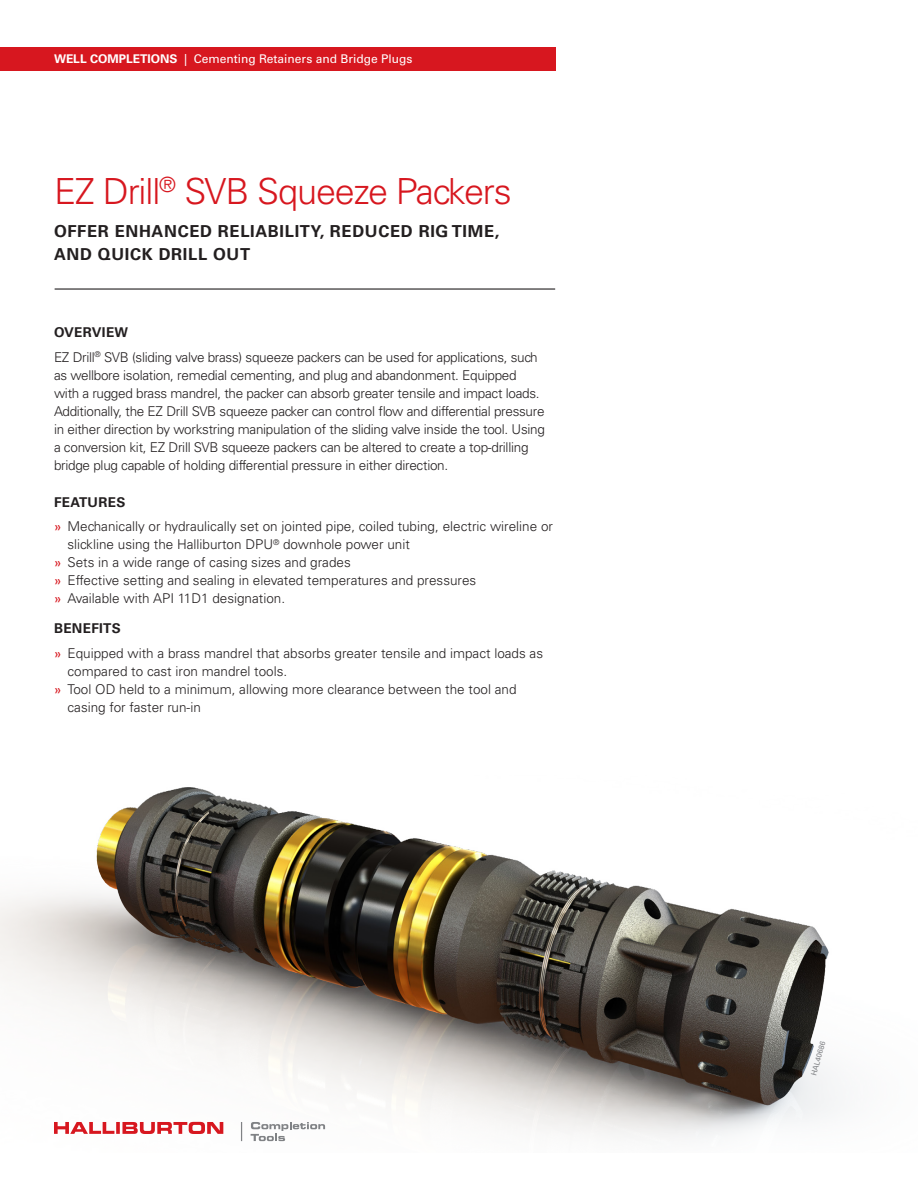
<style>
.page{position:relative;width:918px;height:1188px;background:#fff}
.page>*{position:absolute;margin:0;border:0;box-sizing:border-box;transform-origin:0 0}
.Case_Study_Title___2{font:300 36px "Univers LT Std";letter-spacing:-.03em;color:#d7171f}
.Subhead{font:700 16.5px/22.5px "Univers LT Std";letter-spacing:.04em;color:#231f20}
.Body{font:300 13.5px/18px "Univers LT Std";letter-spacing:-.02em;color:#231f20}
.Body-2{font:300 13.5px/18px "Univers LT Std";color:#231f20}
.Body_Subhead{font:700 13.5px "Univers LT Std";letter-spacing:.025em;color:#231f20}
.t1{font:12px "Univers LT Std";color:#fff}
.t2{font:700 12px "Univers LT Std";color:#fff}
.HAL_Number{font:7.5px "Univers LT Std";color:#808285}
.s1{font-weight:700}
.s2{font-weight:400;color:#d7171f}
</style>
<div class="page">
<img style="left:1px;top:787px;width:836px;height:355px">
<hr style="left:55px;top:288px;width:500px;height:2px;background:#231f20">
<div style="left:0;top:47px;width:555px;height:23px;background:#d7171f"></div>
<svg style="left:54px;top:1122px;width:169px;height:12px"></svg>
<svg style="left:251px;top:1122px;width:74px;height:19px"></svg>
<svg style="left:241px;top:1122px;width:1px;height:19px"></svg>
<p class="t1" style="left:54px;top:51px;width:313px"><span class="s1">WELL COMPLETIONS</span> | Level 2 Capabili y (if applicable)</p>
<p class="t1" style="left:184px;top:51px;width:230px">| Cementing Retainers and Bridge Plugs</p>
<p class="t2" style="left:54px;top:51px;width:119px">LEVEL 1 CAPABILITY</p>
<p class="Case_Study_Title___2" style="left:54px;top:170px;width:459px">EZ Drill<sup>®</sup> SVB Squeeze Packers</p>
<p class="Subhead" style="left:54px;top:220px;width:447px">OFFER ENHANCED RELIABILITY, REDUCED RIG TIME,<br>AND QUICK DRILL OUT</p>
<p class="Body_Subhead" style="left:54px;top:324px;width:76px">OVERVIEW</p>
<p class="Body" style="left:54px;top:348px;width:493px">EZ Drill<sup>®</sup> SVB (sliding valve brass) squeeze packers can be used for applications, such as wellbore isolation, remedial cementing, and plug and abandonment. Equipped with a rugged brass mandrel, the packer can absorb greater tensile and impact loads.<br>Additionally, the EZ Drill SVB squeeze packer can control flow and differential pressure in either direction by workstring manipulation of the sliding valve inside the tool. Using a conversion kit, EZ Drill SVB squeeze packers can be altered to create a top-drilling bridge plug capable of holding differential pressure in either direction.</p>
<p class="Body_Subhead" style="left:54px;top:494px;width:73px">FEATURES</p>
<p class="Body-2" style="left:68px;top:518px;width:487px;text-indent:-14px"><span class="s2">»</span> Mechanically or hydraulically set on jointed pipe, coiled tubing, electric wireline or slickline using the Halliburton DPU<sup>®</sup> downhole power unit</p>
<p class="Body-2" style="left:54px;top:554px;width:298px"><span class="s2">»</span> Sets in a wide range of casing sizes and grades</p>
<p class="Body-2" style="left:54px;top:572px;width:424px"><span class="s2">»</span> Effective setting and sealing in elevated temperatures and pressures</p>
<p class="Body-2" style="left:54px;top:590px;width:233px"><span class="s2">»</span> Available with API 11D1 designation.</p>
<p class="Body_Subhead" style="left:54px;top:621px;width:68px">BENEFITS</p>
<p class="Body-2" style="left:68px;top:644px;width:477px;text-indent:-14px"><span class="s2">»</span> Equipped with a brass mandrel that absorbs greater tensile and impact loads as compared to cast iron mandrel tools.</p>
<p class="Body-2" style="left:68px;top:680px;width:451px;text-indent:-14px"><span class="s2">»</span> Tool OD held to a minimum, allowing more clearance between the tool and casing for faster run-in</p>
<p class="HAL_Number" style="left:809px;top:1075px;width:37px;rotate:-75deg">HAL40686</p>
</div>
